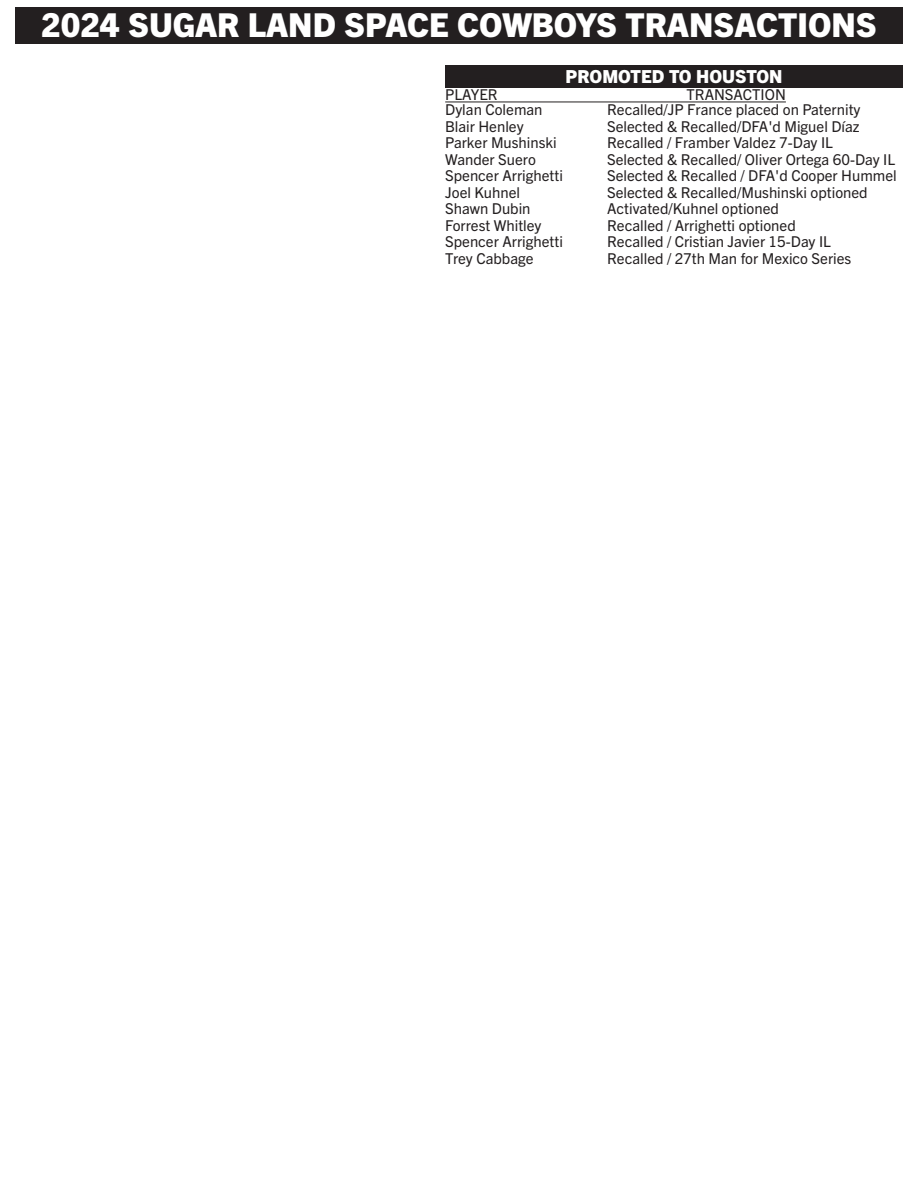
<style>
.page{position:relative;width:918px;height:1188px;background:#fff}
.page>*{position:absolute;margin:0;border:0;box-sizing:border-box;transform-origin:0 0}
.t1{font:800 33px "Trade Gothic Next LT Pro";color:#fff}
.t2{font:800 18px "Trade Gothic Next LT Pro";color:#fff}
.t3{font:15px "Trade Gothic Next LT Pro";color:#231f20}
</style>
<div class="page">
<div style="left:445px;top:65px;width:458px;height:22px;background:#231f20"></div>
<hr style="left:445px;top:102px;width:341px;height:1px;background:#231f20">
<div style="left:15px;top:7px;width:888px;height:37px;background:#231f20"></div>
<p class="t1" style="left:41px;top:2px;width:837px">2024 SUGAR LAND SPACE COWBOYS TRANSACTIONS</p>
<p class="t2" style="left:566px;top:64px;width:218px">PROMOTED TO HOUSTON</p>
<p class="t3" style="left:445px;top:85px;width:54px">PLAYER</p>
<p class="t3" style="left:687px;top:85px;width:101px">TRANSACTION</p>
<p class="t3" style="left:445px;top:100px;width:99px">Dylan Coleman</p>
<p class="t3" style="left:607px;top:100px;width:255px">Recalled/JP France placed on Paternity</p>
<p class="t3" style="left:445px;top:116px;width:80px">Blair Henley</p>
<p class="t3" style="left:607px;top:116px;width:254px">Selected &amp; Recalled/DFA'd Miguel Díaz</p>
<p class="t3" style="left:445px;top:133px;width:113px">Parker Mushinski</p>
<p class="t3" style="left:607px;top:133px;width:227px">Recalled / Framber Valdez 7-Day IL</p>
<p class="t3" style="left:445px;top:149px;width:92px">Wander Suero</p>
<p class="t3" style="left:607px;top:149px;width:289px">Selected &amp; Recalled/ Oliver Ortega 60-Day IL</p>
<p class="t3" style="left:445px;top:166px;width:119px">Spencer Arrighetti</p>
<p class="t3" style="left:607px;top:166px;width:291px">Selected &amp; Recalled / DFA'd Cooper Hummel</p>
<p class="t3" style="left:445px;top:182px;width:76px">Joel Kuhnel</p>
<p class="t3" style="left:607px;top:182px;width:262px">Selected &amp; Recalled/Mushinski optioned</p>
<p class="t3" style="left:445px;top:199px;width:87px">Shawn Dubin</p>
<p class="t3" style="left:607px;top:199px;width:173px">Activated/Kuhnel optioned</p>
<p class="t3" style="left:445px;top:215px;width:98px">Forrest Whitley</p>
<p class="t3" style="left:607px;top:215px;width:190px">Recalled / Arrighetti optioned</p>
<p class="t3" style="left:445px;top:232px;width:119px">Spencer Arrighetti</p>
<p class="t3" style="left:607px;top:232px;width:225px">Recalled / Cristian Javier 15-Day IL</p>
<p class="t3" style="left:445px;top:248px;width:90px">Trey Cabbage</p>
<p class="t3" style="left:607px;top:248px;width:246px">Recalled / 27th Man for Mexico Series</p>
</div>
